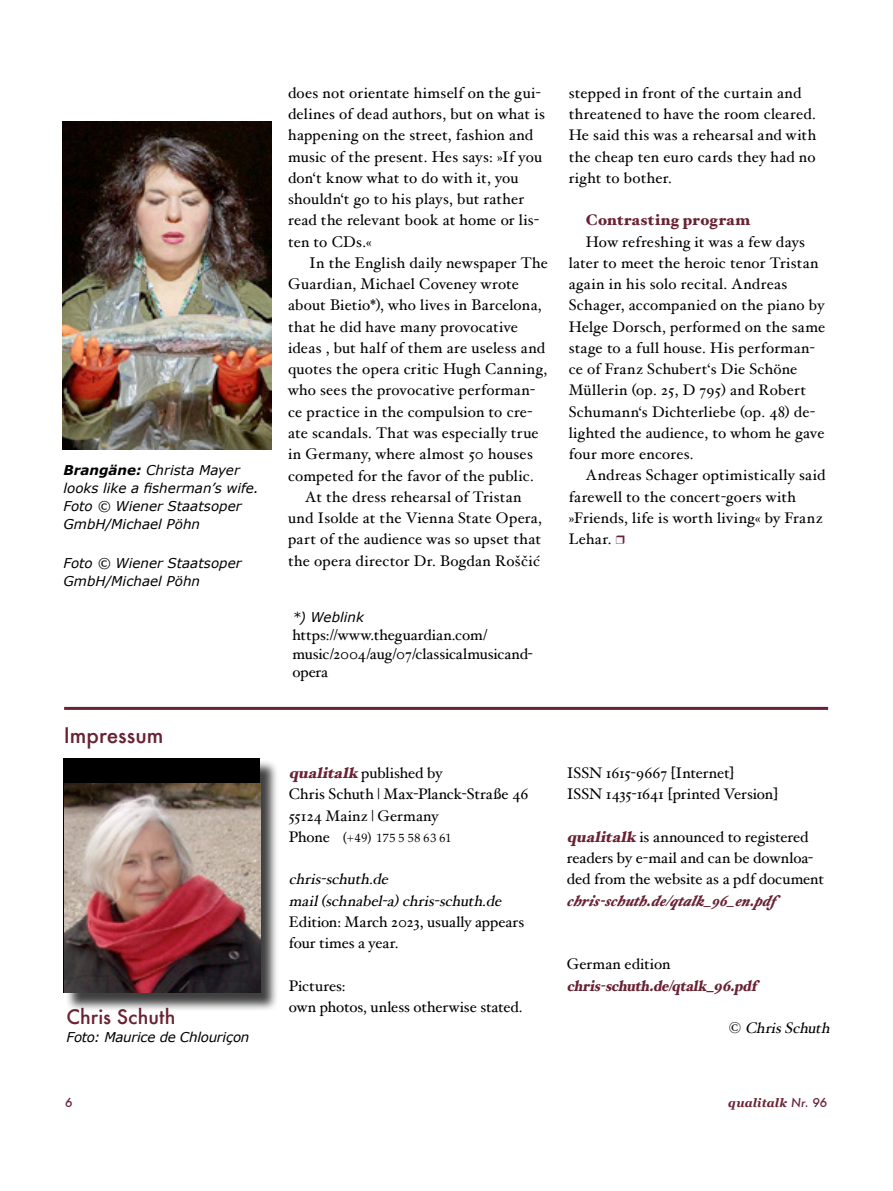
<style>
.page{position:relative;width:893px;height:1191px;background:#fff}
.page>*{position:absolute;margin:0;border:0;box-sizing:border-box;transform-origin:0 0}
.t1{font:500 21px "Futura";color:#682233}
.t2{font:500 19.5px "Futura";color:#682233}
.t3{font:15.45px/21.3px "Hoefler Text";letter-spacing:.015em;color:#000}
.t4{font:15.3px/21.3px "Hoefler Text";letter-spacing:.01em;color:#000}
.t5{font:italic 15.3px/21.3px "Hoefler Text";color:#000}
.t6{font:15.3px/21.3px "Hoefler Text";letter-spacing:-.01em;color:#000}
.t7{font:italic 900 15.3px "Hoefler Text";color:#682233;scale:.9 1}
.t8{font:italic 900 15.3px "Hoefler Text";color:#682233;scale:.9 1}
.t9{font:900 15.3px "Hoefler Text";letter-spacing:.025em;color:#682233}
.t10{font:italic 13.5px/18px "Verdana";color:#000}
.t11{font:italic 13.5px "Verdana";letter-spacing:-.02em;color:#000}
.t12{font:12px "Palatino";letter-spacing:.045em;color:#000}
.t13{font:italic 700 12px "Georgia";letter-spacing:.015em;color:#682233}
.t14{font:italic 500 12px "Futura";color:#682233}
.s1{font-weight:700}
.s2{font-weight:900;font-style:italic;color:#682233}
.s3{font-family:"Hoefler Text";font-size:15.3px}
.s4{font-size:13.5px}
.s5{font-style:normal}
.s6{font-family:"Futura";font-weight:500}
</style>
<div class="page">
<div style="left:66px;top:760px;width:213px;height:251px;background:#000;opacity:.75"></div>
<div style="left:63px;top:758px;width:197px;height:234px;background:#000"></div>
<img style="left:64px;top:783px;width:196px;height:209px">
<hr style="left:64px;top:707px;width:764px;height:3px;background:#682233">
<img style="left:63px;top:121px;width:208px;height:329px">
<p class="t10" style="left:63px;top:461px;width:197px"><span class="s1">Brangäne:</span> Christa Mayer looks like a fisherman’s wife.<br>Foto © Wiener Staatsoper<br>GmbH/Michael Pöhn</p>
<p class="t10" style="left:63px;top:554px;width:180px">Foto © Wiener Staatsoper<br>GmbH/Michael Pöhn</p>
<h1 class="t1" style="left:64px;top:721px;width:101px">Impressum</h1>
<p class="t2" style="left:67px;top:1003px;width:110px">Chris Schuth</p>
<p class="t11" style="left:67px;top:1028px;width:184px">Foto: Maurice de Chlouriçon</p>
<p class="t3" style="left:288px;top:82px;width:258px">does not orientate himself on the gui&shy;delines of dead authors, but on what is happening on the street, fashion and music of the present. Hes says: »If you don‘t know what to do with it, you shouldn‘t go to his plays, but rather read the relevant book at home or lis&shy;ten to CDs.«</p>
<p class="t3" style="left:288px;top:252px;width:261px;text-indent:21px">In the English daily newspaper The Guardian, Michael Coveney wrote about Bietio*), who lives in Barcelona, that he did have many provocative ideas , but half of them are useless and quotes the opera critic Hugh Canning, who sees the provocative performan&shy;ce practice in the compulsion to cre&shy;ate scandals. That was especially true in Germany, where almost 50 houses competed for the favor of the public.</p>
<p class="t4" style="left:288px;top:486px;width:255px;text-align:center">At the dress rehearsal of Tristan<br>und Isolde at the Vienna State Opera, part of the audience was so upset that the opera director Dr. Bogdan Roščić</p>
<p class="t10" style="left:292px;top:607px;width:73px">*) Weblink</p>
<p class="t4" style="left:292px;top:625px;width:242px;line-height:18.3px">https://www.theguardian.com/ music/2004/aug/07/classicalmusicand&shy;opera</p>
<p class="t4" style="left:569px;top:82px;width:249px">stepped in front of the curtain and threatened to have the room cleared.<br>He said this was a rehearsal and with the cheap ten euro cards they had no right to bother.</p>
<p class="t9" style="left:586px;top:211px;width:166px">Contrasting program</p>
<p class="t4" style="left:569px;top:231px;width:258px;text-indent:17px">How refreshing it was a few days later to meet the heroic tenor Tristan again in his solo recital. Andreas Schager, accompanied on the piano by Helge Dorsch, performed on the same stage to a full house. His performan&shy;ce of Franz Schubert‘s Die Schöne Müllerin (op. 25, D 795) and Robert Schumann‘s Dichterliebe (op. 48) de&shy;lighted the audience, to whom he gave four more encores.</p>
<p class="t4" style="left:569px;top:464px;width:258px;text-indent:17px">Andreas Schager optimistically said farewell to the concert-goers with »Friends, life is worth living« by Franz<br>Lehar.</p>
<p class="t4" style="left:289px;top:762px;width:241px"><span class="s2">qualitalk</span>published by<br>Chris Schuth | Max-Planck-Straße 46<br>55124 Mainz | Germany</p>
<p class="t12" style="left:289px;top:830px;width:164px"><span class="s3">Phone</span> <span class="s4">(</span>+49<span class="s4">)</span> 175 5 58 63 61</p>
<p class="t5" style="left:289px;top:868px;width:218px">chris-schuth.de mail(schnabel-a)chris-schuth.de</p>
<p class="t4" style="left:289px;top:911px;width:237px">Edition: March 2023, usually appears four times a year.</p>
<p class="t4" style="left:289px;top:974px;width:235px">Pictures:<br>own photos, unless otherwise stated.</p>
<p class="t6" style="left:567px;top:762px;width:213px">ISSN 1615-9667 [Internet]<br>ISSN 1435-1641 [printed Version]</p>
<p class="t4" style="left:567px;top:826px;width:259px"><span class="s2">qualitalk</span>is announced to registered readers by e-mail and can be downloa&shy;ded from the website as a pdf document</p>
<p class="t7" style="left:567px;top:891px;width:244px">chris-schuth.de/qtalk_96_en.pdf</p>
<p class="t4" style="left:567px;top:953px;width:105px">German edition</p>
<p class="t8" style="left:567px;top:976px;width:212px">chris-schuth.de/qtalk_96.pdf</p>
<p class="t5" style="left:729px;top:1017px;width:106px"><span class="s5">©</span> ChrisSchuth</p>
<p class="t14" style="left:65px;top:1094px;width:9px">6</p>
<p class="t13" style="left:728px;top:1095px;width:100px">qualitalk <span class="s6">Nr. 96</span></p>
</div>
